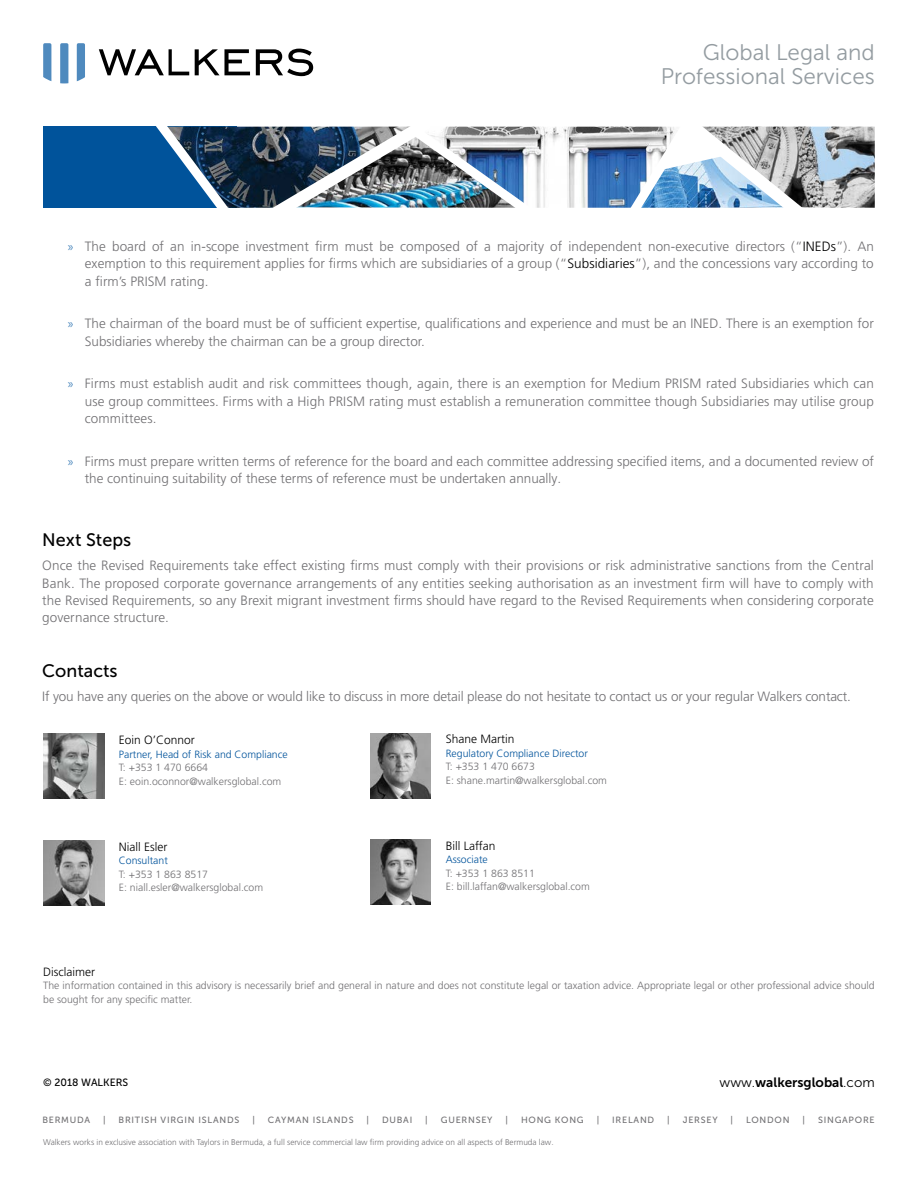
<style>
.page{position:relative;width:918px;height:1188px;background:#fff}
.page>*{position:absolute;margin:0;border:0;box-sizing:border-box;transform-origin:0 0}
.t1{font:22.5px/24px "Museo Sans 300";color:#949ca1;text-align:right}
.t2{font:18px "Museo Sans 500";color:#000}
.t3{font:300 13.5px/17.2px "Frutiger LT Pro";color:#717073;text-align:justify}
.t4{font:13.5px "Museo Sans 700";color:#000}
.t5{font:300 12px "Frutiger LT Pro";color:#000}
.t6{font:300 10.5px/13.5px "Frutiger LT Pro";color:#717073}
.t7{font:300 10.5px "Frutiger LT Pro";color:#00539b}
.t8{font:10.5px "Museo Sans 500";color:#000}
.t9{font:9px "Museo Sans 500";letter-spacing:.085em;color:#717073}
.t10{font:300 8.25px "Frutiger LT Pro";color:#717073}
.s1{font-family:"Myriad Pro";font-weight:400;color:#4f8abe}
.s2{color:#000}
.s3{font-family:"Museo Sans 300"}
</style>
<div class="page">
<svg style="left:99px;top:49px;width:90px;height:26px"></svg>
<svg style="left:195px;top:49px;width:55px;height:26px"></svg>
<svg style="left:256px;top:49px;width:57px;height:27px"></svg>
<svg style="left:43px;top:43px;width:8px;height:38px"></svg>
<svg style="left:60px;top:43px;width:8px;height:40px"></svg>
<svg style="left:77px;top:43px;width:8px;height:38px"></svg>
<div style="left:43px;top:127px;width:194px;height:81px;background:#00539b"></div>
<img style="left:237px;top:127px;width:383px;height:81px">
<img style="left:819px;top:127px;width:56px;height:81px">
<img style="left:44px;top:734px;width:60px;height:65px">
<img style="left:44px;top:840px;width:60px;height:65px">
<img style="left:370px;top:733px;width:61px;height:65px">
<img style="left:370px;top:840px;width:61px;height:65px">
<svg style="left:145px;top:126px;width:92px;height:82px"></svg>
<img style="left:258px;top:126px;width:288px;height:82px">
<svg style="left:620px;top:126px;width:199px;height:82px"></svg>
<h1 class="t1" style="left:661px;top:41px;width:216px">Global Legal and<br>Professional Services</h1>
<p class="t3" style="left:85px;top:238px;width:791px;text-indent:-17px"><span class="s1">»</span> The board of an in-scope investment firm must be composed of a majority of independent non-executive directors (“<span class="s2">INEDs</span>”). An exemption to this requirement applies for firms which are subsidiaries of a group (“<span class="s2">Subsidiaries</span>”), and the concessions vary according to a firm’s PRISM rating.</p>
<p class="t3" style="left:85px;top:315px;width:791px;text-indent:-17px"><span class="s1">»</span> The chairman of the board must be of sufficient expertise, qualifications and experience and must be an INED. There is an exemption for<br>Subsidiaries whereby the chairman can be a group director.</p>
<p class="t3" style="left:85px;top:375px;width:791px;text-indent:-17px"><span class="s1">»</span> Firms must establish audit and risk committees though, again, there is an exemption for Medium PRISM rated Subsidiaries which can use group committees. Firms with a High PRISM rating must establish a remuneration committee though Subsidiaries may utilise group committees.</p>
<p class="t3" style="left:85px;top:452px;width:791px;text-indent:-17px"><span class="s1">»</span> Firms must prepare written terms of reference for the board and each committee addressing specified items, and a documented review of the continuing suitability of these terms of reference must be undertaken annually.</p>
<h2 class="t2" style="left:42px;top:530px;width:90px">Next Steps</h2>
<p class="t3" style="left:42px;top:557px;width:833px">Once the Revised Requirements take effect existing firms must comply with their provisions or risk administrative sanctions from the Central Bank. The proposed corporate governance arrangements of any entities seeking authorisation as an investment firm will have to comply with the Revised Requirements, so any Brexit migrant investment firms should have regard to the Revised Requirements when considering corporate governance structure.</p>
<h2 class="t2" style="left:42px;top:661px;width:77px">Contacts</h2>
<p class="t3" style="left:42px;top:688px;width:810px">If you have any queries on the above or would like to discuss in more detail please do not hesitate to contact us or your regular Walkers contact.</p>
<p class="t5" style="left:119px;top:733px;width:78px">Eoin O’Connor</p>
<p class="t7" style="left:119px;top:748px;width:170px">Partner, Head of Risk and Compliance</p>
<p class="t6" style="left:119px;top:761px;width:164px">T: +353 1 470 6664<br>E: eoin.oconnor@walkersglobal.com</p>
<p class="t5" style="left:446px;top:732px;width:70px">Shane Martin</p>
<p class="t7" style="left:446px;top:747px;width:144px">Regulatory Compliance Director</p>
<p class="t6" style="left:446px;top:760px;width:163px">T: +353 1 470 6673<br>E: shane.martin@walkersglobal.com</p>
<p class="t5" style="left:119px;top:839px;width:50px">Niall Esler</p>
<p class="t7" style="left:119px;top:854px;width:51px">Consultant</p>
<p class="t6" style="left:119px;top:867px;width:146px">T: +353 1 863 8517<br>E: niall.esler@walkersglobal.com</p>
<p class="t5" style="left:446px;top:839px;width:51px">Bill Laffan</p>
<p class="t7" style="left:446px;top:854px;width:43px">Associate</p>
<p class="t6" style="left:446px;top:867px;width:146px">T: +353 1 863 8511<br>E: bill.laffan@walkersglobal.com</p>
<p class="t5" style="left:43px;top:965px;width:53px">Disclaimer</p>
<p class="t6" style="left:43px;top:979px;width:833px">The information contained in this advisory is necessarily brief and general in nature and does not constitute legal or taxation advice. Appropriate legal or other professional advice should be sought for any specific matter.</p>
<p class="t8" style="left:43px;top:1077px;width:86px">© 2018 WALKERS</p>
<p class="t4" style="left:720px;top:1074px;width:157px"><span class="s3">www.</span>walkersglobal<span class="s3">.com</span></p>
<p class="t9" style="left:42px;top:1115px;width:49px">BERMUDA</p>
<p class="t9" style="left:103px;top:1115px;width:4px">|</p>
<p class="t9" style="left:119px;top:1115px;width:122px">BRITISH VIRGIN ISLANDS</p>
<p class="t9" style="left:252px;top:1115px;width:4px">|</p>
<p class="t9" style="left:268px;top:1115px;width:87px">CAYMAN ISLANDS</p>
<p class="t9" style="left:367px;top:1115px;width:4px">|</p>
<p class="t9" style="left:382px;top:1115px;width:32px">DUBAI</p>
<p class="t9" style="left:425px;top:1115px;width:4px">|</p>
<p class="t9" style="left:441px;top:1115px;width:53px">GUERNSEY</p>
<p class="t9" style="left:506px;top:1115px;width:4px">|</p>
<p class="t9" style="left:521px;top:1115px;width:64px">HONG KONG</p>
<p class="t9" style="left:597px;top:1115px;width:4px">|</p>
<p class="t9" style="left:612px;top:1115px;width:44px">IRELAND</p>
<p class="t9" style="left:667px;top:1115px;width:4px">|</p>
<p class="t9" style="left:683px;top:1115px;width:36px">JERSEY</p>
<p class="t9" style="left:731px;top:1115px;width:4px">|</p>
<p class="t9" style="left:746px;top:1115px;width:45px">LONDON</p>
<p class="t9" style="left:803px;top:1115px;width:4px">|</p>
<p class="t9" style="left:818px;top:1115px;width:58px">SINGAPORE</p>
<p class="t10" style="left:43px;top:1137px;width:512px">Walkers works in exclusive association with Taylors in Bermuda, a full service commercial law firm providing advice on all aspects of Bermuda law.</p>
</div>
